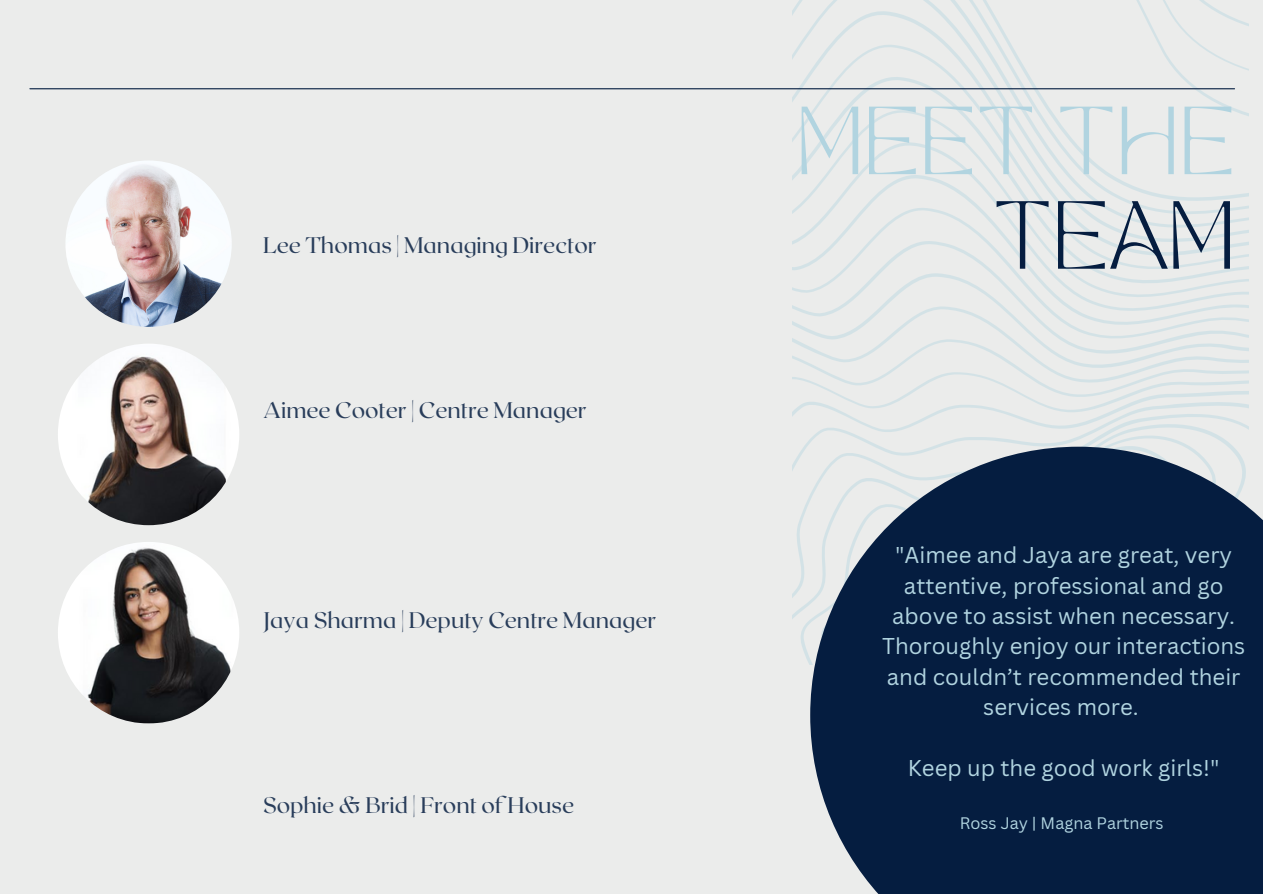
<style>
.page{position:relative;width:1263px;height:894px;background:#fff}
.page>*{position:absolute;margin:0;border:0;box-sizing:border-box;transform-origin:0 0}
.t1{font:67.5px "TAN MON CHERI Regular";color:#b1d4e0}
.t2{font:67.5px "TAN MON CHERI Regular";color:#051d40}
.t3{font:22.5px "Roxborough CF";color:#051d40}
.t4{font:22.2px/30.3px "Canva Sans";color:#b1d4e0;text-align:center}
.t5{font:16.2px "Canva Sans";color:#b1d4e0}
</style>
<div class="page">
<div style="left:0;top:0;width:1263px;height:893px;background:#ebeceb"></div>
<svg style="left:793px;top:0;width:455px;height:664px"></svg>
<hr style="left:30px;top:88px;width:1204px;height:1px;background:#051d40">
<img style="left:65px;top:160px;width:167px;height:167px;border-radius:50%">
<img style="left:58px;top:343px;width:181px;height:182px;border-radius:50%">
<img style="left:58px;top:541px;width:181px;height:182px;border-radius:50%">
<svg style="left:810px;top:446px;width:453px;height:447px;background:#1f3553"></svg>
<p class="t3" style="left:263px;top:230px;width:335px">Lee Thomas | Managing Director</p>
<p class="t3" style="left:263px;top:395px;width:325px">Aimee Cooter | Centre Manager</p>
<p class="t3" style="left:263px;top:605px;width:395px">Jaya Sharma | Deputy Centre Manager</p>
<p class="t3" style="left:263px;top:790px;width:312px">Sophie &amp; Brid | Front of House</p>
<h1 class="t1" style="left:796px;top:105px;width:441px">MEET THE</h1>
<h1 class="t2" style="left:992px;top:200px;width:244px">TEAM</h1>
<p class="t4" style="left:882px;top:539px;width:365px">"Aimee and Jaya are great, very attentive, professional and go above to assist when necessary.<br>Thoroughly enjoy our interactions and couldn’t recommended their services more.</p>
<p class="t4" style="left:908px;top:752px;width:313px">Keep up the good work girls!"</p>
<p class="t5" style="left:960px;top:811px;width:205px">Ross Jay | Magna Partners</p>
</div>
